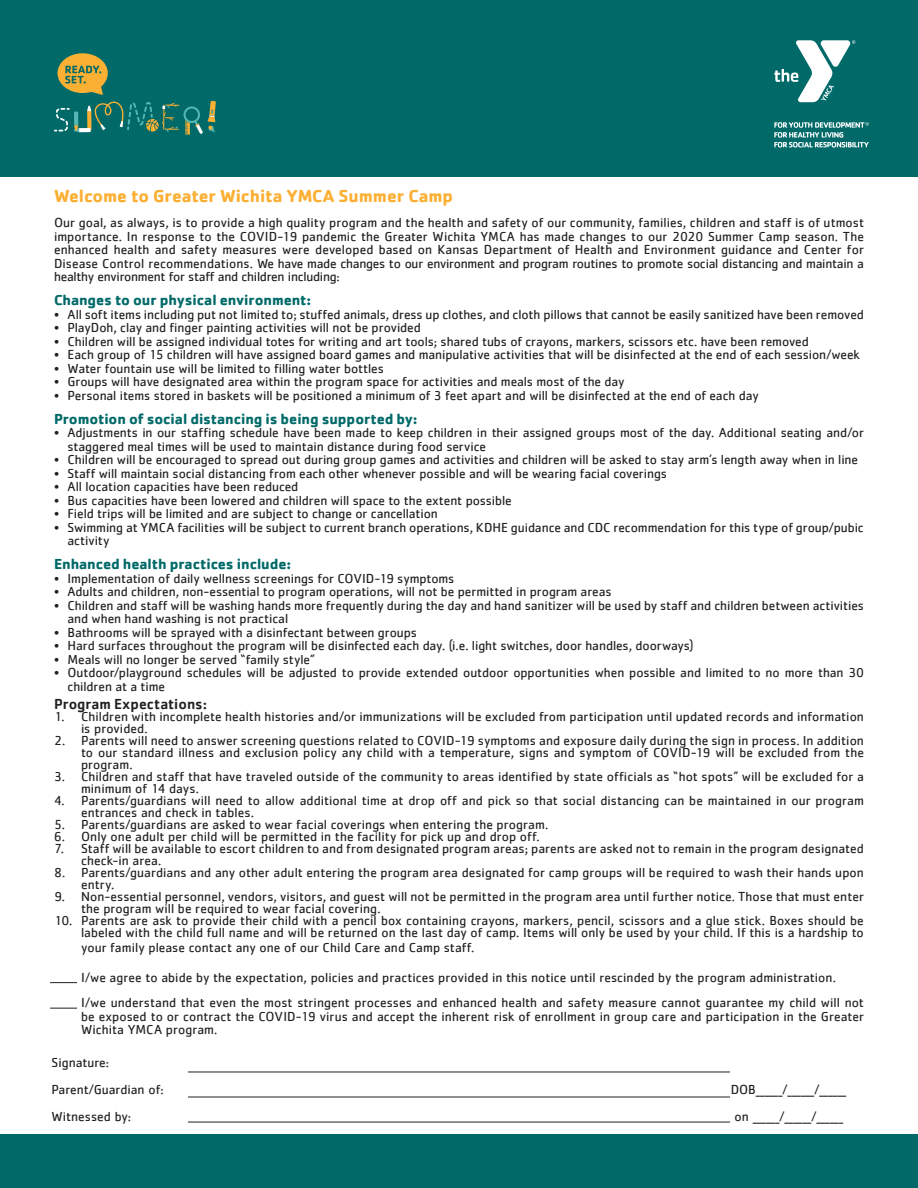
<style>
.page{position:relative;width:918px;height:1188px;background:#fff}
.page>*{position:absolute;margin:0;border:0;box-sizing:border-box;transform-origin:0 0}
.t1{font:700 18px "Cachet";letter-spacing:-.005em;color:#fbb033}
.t2{font:700 15px "Cachet";letter-spacing:-.005em;color:#016a69}
.t3{font:500 15px "Cachet";color:#231f20}
.t4{font:13.5px/13.5px "Cachet";letter-spacing:-.005em;color:#231f20}
</style>
<div class="page">
<div style="left:0;top:0;width:918px;height:176px;background:#016a69"></div>
<div style="left:0;top:1134px;width:918px;height:54px;background:#016a69"></div>
<svg style="left:58px;top:53px;width:50px;height:42px"></svg>
<svg style="left:54px;top:101px;width:162px;height:34px"></svg>
<svg style="left:50px;top:982px;width:27px;height:1px"></svg>
<svg style="left:50px;top:1008px;width:27px;height:1px"></svg>
<svg style="left:774px;top:40px;width:81px;height:62px"></svg>
<svg style="left:774px;top:122px;width:95px;height:26px"></svg>
<hr style="left:188px;top:1122px;width:542px;height:1px;background:#231f20">
<hr style="left:188px;top:1097px;width:542px;height:1px;background:#231f20">
<hr style="left:188px;top:1072px;width:542px;height:1px;background:#231f20">
<p class="t1" style="left:54px;top:184px;width:401px">Welcome to Greater Wichita YMCA Summer Camp</p>
<p class="t4" style="left:54px;top:216px;width:812px;text-align:justify">Our goal, as always, is to provide a high quality program and the health and safety of our community, families, children and staff is of utmost importance. In response to the COVID-19 pandemic the Greater Wichita YMCA has made changes to our 2020 Summer Camp season. The enhanced health and safety measures were developed based on Kansas Department of Health and Environment guidance and Center for Disease Control recommendations. We have made changes to our environment and program routines to promote social distancing and maintain a healthy environment for staff and children including:</p>
<p class="t2" style="left:54px;top:290px;width:259px">Changes to our physical environment:</p>
<p class="t4" style="left:54px;top:307px;width:811px">• All soft items including put not limited to; stuffed animals, dress up clothes, and cloth pillows that cannot be easily sanitized have been removed</p>
<p class="t4" style="left:54px;top:321px;width:368px">• PlayDoh, clay and finger painting activities will not be provided</p>
<p class="t4" style="left:54px;top:334px;width:756px">• Children will be assigned individual totes for writing and art tools; shared tubs of crayons, markers, scissors etc. have been removed</p>
<p class="t4" style="left:54px;top:348px;width:807px">• Each group of 15 children will have assigned board games and manipulative activities that will be disinfected at the end of each session/week</p>
<p class="t4" style="left:54px;top:361px;width:331px">• Water fountain use will be limited to filling water bottles</p>
<p class="t4" style="left:54px;top:375px;width:572px">• Groups will have designated area within the program space for activities and meals most of the day</p>
<p class="t4" style="left:54px;top:388px;width:706px">• Personal items stored in baskets will be positioned a minimum of 3 feet apart and will be disinfected at the end of each day</p>
<p class="t2" style="left:54px;top:409px;width:365px">Promotion of social distancing is being supported by:</p>
<p class="t4" style="left:68px;top:426px;width:798px;text-indent:-14px">• Adjustments in our staffing schedule have been made to keep children in their assigned groups most of the day. Additional seating and/or staggered meal times will be used to maintain distance during food service</p>
<p class="t4" style="left:54px;top:453px;width:806px">• Children will be encouraged to spread out during group games and activities and children will be asked to stay arm’s length away when in line</p>
<p class="t4" style="left:54px;top:466px;width:615px">• Staff will maintain social distancing from each other whenever possible and will be wearing facial coverings</p>
<p class="t4" style="left:54px;top:480px;width:246px">• All location capacities have been reduced</p>
<p class="t4" style="left:54px;top:493px;width:459px">• Bus capacities have been lowered and children will space to the extent possible</p>
<p class="t4" style="left:54px;top:507px;width:385px">• Field trips will be limited and are subject to change or cancellation</p>
<p class="t4" style="left:68px;top:520px;width:798px;text-indent:-14px">• Swimming at YMCA facilities will be subject to current branch operations, KDHE guidance and CDC recommendation for this type of group/pubic activity</p>
<p class="t2" style="left:54px;top:554px;width:239px">Enhanced health practices include:</p>
<p class="t4" style="left:54px;top:571px;width:402px">• Implementation of daily wellness screenings for COVID-19 symptoms</p>
<p class="t4" style="left:54px;top:585px;width:559px">• Adults and children, non-essential to program operations, will not be permitted in program areas</p>
<p class="t4" style="left:68px;top:598px;width:798px;text-indent:-14px">• Children and staff will be washing hands more frequently during the day and hand sanitizer will be used by staff and children between activities and when hand washing is not practical</p>
<p class="t4" style="left:54px;top:625px;width:365px">• Bathrooms will be sprayed with a disinfectant between groups</p>
<p class="t4" style="left:54px;top:639px;width:641px">• Hard surfaces throughout the program will be disinfected each day. (i.e. light switches, door handles, doorways)</p>
<p class="t4" style="left:54px;top:652px;width:262px">• Meals will no longer be served “family style”</p>
<p class="t4" style="left:68px;top:666px;width:798px;text-indent:-14px">• Outdoor/playground schedules will be adjusted to provide extended outdoor opportunities when possible and limited to no more than 30 children at a time</p>
<p class="t3" style="left:54px;top:694px;width:155px">Program Expectations:</p>
<p class="t4" style="left:81px;top:710px;width:784px;line-height:12px;text-indent:-27px">1. Children with incomplete health histories and/or immunizations will be excluded from participation until updated records and information is provided.</p>
<p class="t4" style="left:81px;top:734px;width:784px;line-height:12px;text-align:justify;text-indent:-27px">2. Parents will need to answer screening questions related to COVID-19 symptoms and exposure daily during the sign in process. In addition to our standard illness and exclusion policy any child with a temperature, signs and symptom of COVID-19 will be excluded from the program.</p>
<p class="t4" style="left:81px;top:770px;width:785px;line-height:12px;text-indent:-27px">3. Children and staff that have traveled outside of the community to areas identified by state officials as “hot spots” will be excluded for a minimum of 14 days.</p>
<p class="t4" style="left:81px;top:794px;width:784px;line-height:12px;text-indent:-27px">4. Parents/guardians will need to allow additional time at drop off and pick so that social distancing can be maintained in our program entrances and check in tables.</p>
<p class="t4" style="left:54px;top:817px;width:496px">5. Parents/guardians are asked to wear facial coverings when entering the program.</p>
<p class="t4" style="left:54px;top:829px;width:487px">6. Only one adult per child will be permitted in the facility for pick up and drop off.</p>
<p class="t4" style="left:81px;top:842px;width:784px;line-height:12px;text-indent:-27px">7. Staff will be available to escort children to and from designated program areas; parents are asked not to remain in the program designated check-in area.</p>
<p class="t4" style="left:81px;top:866px;width:784px;line-height:12px;text-indent:-27px">8. Parents/guardians and any other adult entering the program area designated for camp groups will be required to wash their hands upon entry.</p>
<p class="t4" style="left:81px;top:890px;width:785px;line-height:12px;text-indent:-27px">9. Non-essential personnel, vendors, visitors, and guest will not be permitted in the program area until further notice. Those that must enter the program will be required to wear facial covering.</p>
<p class="t4" style="left:54px;top:914px;width:811px;line-height:12px;text-align:right">10. Parents are ask to provide their child with a pencil box containing crayons, markers, pencil, scissors and a glue stick. Boxes should be labeled with the child full name and will be returned on the last day of camp. Items will only be used by your child. If this is a hardship to</p>
<p class="t4" style="left:81px;top:940px;width:395px">your family please contact any one of our Child Care and Camp staff.</p>
<p class="t4" style="left:81px;top:970px;width:757px">I/we agree to abide by the expectation, policies and practices provided in this notice until rescinded by the program administration.</p>
<p class="t4" style="left:81px;top:996px;width:785px;text-align:justify">I/we understand that even the most stringent processes and enhanced health and safety measure cannot guarantee my child will not be exposed to or contract the COVID-19 virus and accept the inherent risk of enrollment in group care and participation in the Greater Wichita YMCA program.</p>
<p class="t4" style="left:52px;top:1055px;width:59px">Signature:</p>
<p class="t4" style="left:52px;top:1082px;width:114px">Parent/Guardian of:</p>
<p class="t4" style="left:731px;top:1082px;width:117px">DOB______/______/______</p>
<p class="t4" style="left:52px;top:1109px;width:81px">Witnessed by:</p>
<p class="t4" style="left:735px;top:1109px;width:110px">on ______/______/______</p>
</div>
